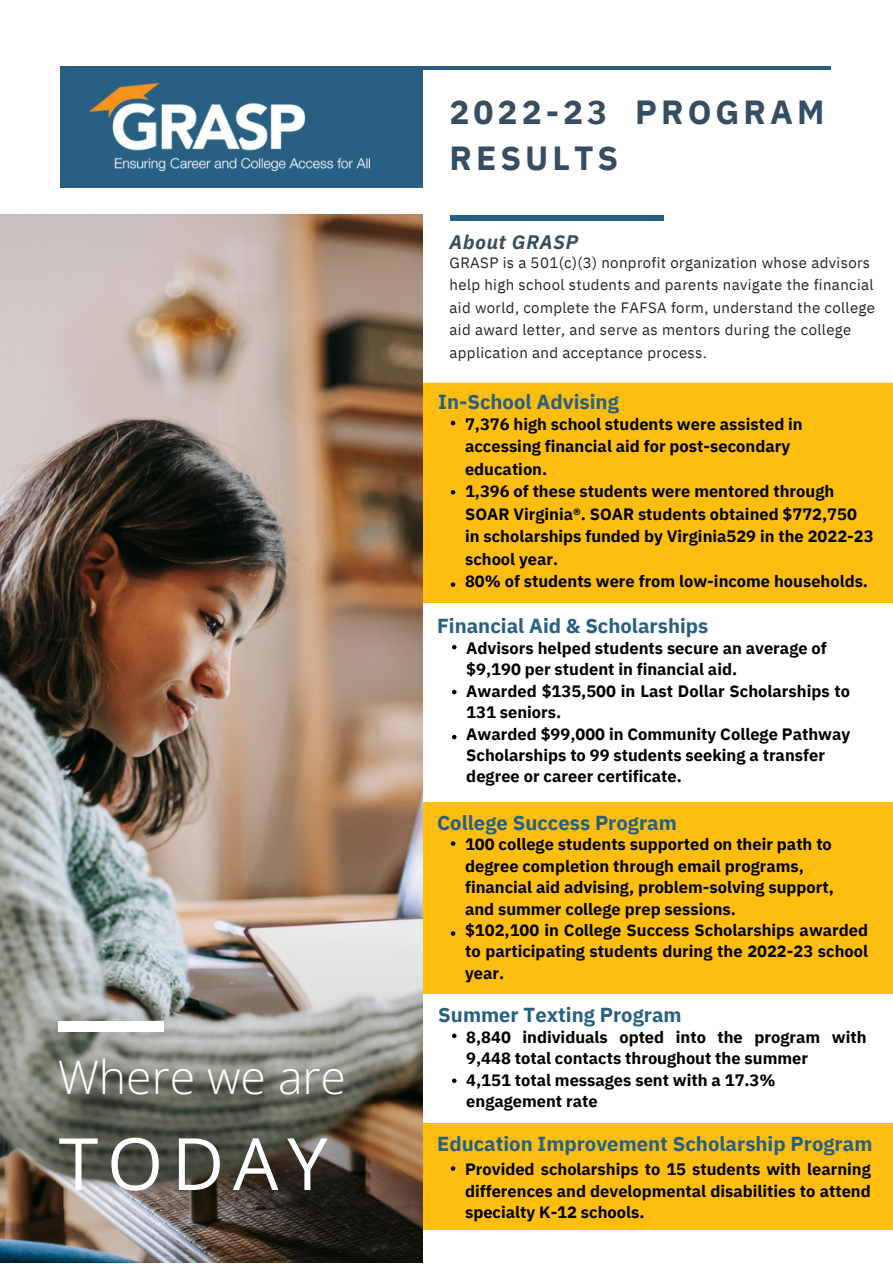
<style>
.page{position:relative;width:893px;height:1264px;background:#fff}
.page>*{position:absolute;margin:0;border:0;box-sizing:border-box;transform-origin:0 0}
.t1{font:72.15px "Open Sans";letter-spacing:.12em;color:#fff}
.t2{font:300 46.35px "Open Sans";color:#fff}
.t3{font:700 33.45px/46.2px "IBM Plex Sans";letter-spacing:.12em;color:#364d62}
.t4{font:700 20.25px "IBM Plex Sans";color:#286083}
.t5{font:italic 700 19.5px "IBM Plex Sans";letter-spacing:.04em;color:#364d62}
.t6{font:700 16.5px/21.3px "IBM Plex Sans";color:#000}
.t7{font:15px/22.5px "IBM Plex Sans";letter-spacing:.025em;color:#222}
</style>
<div class="page">
<hr style="left:431px;top:66px;width:400px;height:4px;background:#286083">
<div style="left:60px;top:66px;width:371px;height:122px;background:#286083"></div>
<svg style="left:422px;top:1114px;width:470px;height:123px;background:#fdc52f"></svg>
<img style="left:0;top:214px;width:422px;height:1048px">
<div style="left:406px;top:383px;width:486px;height:220px;background:#febe10"></div>
<div style="left:406px;top:802px;width:486px;height:191px;background:#febe10"></div>
<div style="left:58px;top:1021px;width:105px;height:10px;background:#fff"></div>
<div style="left:449px;top:215px;width:214px;height:6px;background:#286083"></div>
<svg style="left:450px;top:421px;width:5px;height:4px"></svg>
<svg style="left:450px;top:490px;width:5px;height:4px"></svg>
<svg style="left:450px;top:582px;width:5px;height:5px"></svg>
<svg style="left:451px;top:841px;width:4px;height:4px"></svg>
<svg style="left:451px;top:931px;width:4px;height:4px"></svg>
<svg style="left:452px;top:645px;width:4px;height:4px"></svg>
<svg style="left:452px;top:690px;width:4px;height:4px"></svg>
<svg style="left:452px;top:734px;width:4px;height:5px"></svg>
<img style="left:89px;top:83px;width:280px;height:88px">
<svg style="left:451px;top:1166px;width:4px;height:4px"></svg>
<svg style="left:452px;top:1033px;width:4px;height:5px"></svg>
<svg style="left:452px;top:1078px;width:4px;height:5px"></svg>
<p class="t2" style="left:58px;top:1044px;width:290px">Where we are</p>
<h3 class="t1" style="left:59px;top:1112px;width:270px">TODAY</h3>
<p class="t3" style="left:449px;top:88px;width:376px">2022-23 PROGRAM<br>RESULTS</p>
<p class="t5" style="left:449px;top:228px;width:130px">About GRASP</p>
<h2 class="t7" style="left:449px;top:251px;width:427px">GRASP is a 501(c)(3) nonprofit organization whose advisors help high school students and parents navigate the financial aid world, complete the FAFSA form, understand the college aid award letter, and serve as mentors during the college application and acceptance process.</h2>
<h1 class="t4" style="left:438px;top:388px;width:182px">In-School Advising</h1>
<p class="t6" style="left:465px;top:412px;width:410px;line-height:22.5px">7,376 high school students were assisted in accessing financial aid for post-secondary education.<br>1,396 of these students were mentored through SOAR Virginia®. SOAR students obtained $772,750 in scholarships funded by Virginia529 in the 2022-23 school year.<br>80% of students were from low-income households.</p>
<p class="t4" style="left:437px;top:612px;width:273px">Financial Aid &amp; Scholarships</p>
<p class="t6" style="left:466px;top:637px;width:385px">Advisors helped students secure an average of $9,190 per student in financial aid.<br>Awarded $135,500 in Last Dollar Scholarships to 131 seniors.<br>Awarded $99,000 in Community College Pathway Scholarships to 99 students seeking a transfer degree or career certificate.</p>
<p class="t4" style="left:437px;top:809px;width:241px">College Success Program</p>
<h5 class="t6" style="left:465px;top:833px;width:404px">100 college students supported on their path to degree completion through email programs, financial aid advising, problem-solving support,<br>and summer college prep sessions.<br>$102,100 in College Success Scholarships awarded to participating students during the 2022-23 school year.</h5>
<h4 class="t4" style="left:438px;top:1001px;width:245px">Summer Texting Program</h4>
<p class="t6" style="left:466px;top:1025px;width:401px">8,840 individuals opted into the program with 9,448 total contacts throughout the summer<br>4,151 total messages sent with a 17.3% engagement rate</p>
<h4 class="t4" style="left:437px;top:1130px;width:437px">Education Improvement Scholarship Program</h4>
<p class="t6" style="left:465px;top:1158px;width:407px;text-align:justify">Provided scholarships to 15 students with learning differences and developmental disabilities to attend specialty K-12 schools.</p>
</div>
